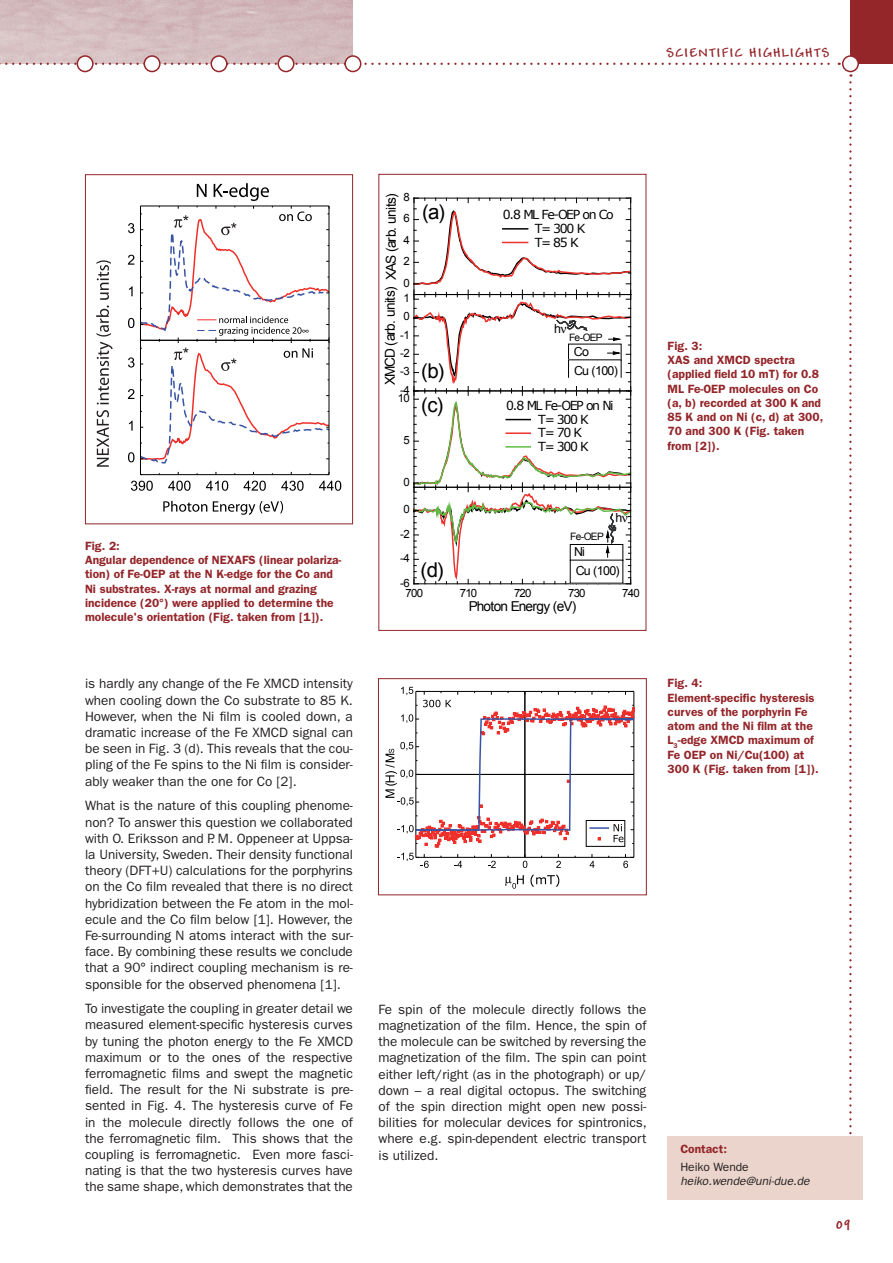
<style>
.page{position:relative;width:893px;height:1263px;background:#fff}
.page>*{position:absolute;margin:0;border:0;box-sizing:border-box;transform-origin:0 0}
.t1{font:20.4px "Arial";color:#000}
.t2{font:700 15px "Mead";color:#94262a}
.t3{font:13.65px "Arial";letter-spacing:-.06em;color:#000}
.t4{font:13.5px/16.2px "Franklin Gothic";color:#231f20;text-align:justify}
.t5{font:700 13.5px "Mead";letter-spacing:.095em;color:#94262a}
.t6{font:12.45px/13.6px "Verdana";letter-spacing:-.105em;color:#000}
.t7{font:12.45px "Arial";letter-spacing:-.065em;color:#000}
.t8{font:600 12px/14.2px "Franklin Gothic";color:#94262a}
.t9{font:italic 12px "Franklin Gothic";color:#231f20}
.t10{font:12px "Franklin Gothic";color:#231f20}
.t11{font:11.4px "Arial";letter-spacing:-.065em;color:#000}
.t12{font:10.2px "Arial";letter-spacing:-.07em;color:#000}
</style>
<div class="page">
<img style="left:0;top:0;width:353px;height:63px">
<svg style="left:849px;top:74px;width:3px;height:1061px"></svg>
<svg style="left:0;top:63px;width:840px;height:2px"></svg>
<div style="left:850px;top:0;width:43px;height:64px;background:#94262a"></div>
<div style="left:843px;top:56px;width:15px;height:16px;background:#fff;border-radius:50%"></div>
<div style="left:842px;top:55px;width:17px;height:17px;border:2px solid #94262a;border-radius:50%"></div>
<div style="left:77px;top:56px;width:16px;height:16px;background:#fff;border-radius:50%"></div>
<div style="left:77px;top:55px;width:17px;height:17px;border:2px solid #94262a;border-radius:50%"></div>
<div style="left:144px;top:56px;width:16px;height:16px;background:#fff;border-radius:50%"></div>
<div style="left:144px;top:55px;width:17px;height:17px;border:2px solid #94262a;border-radius:50%"></div>
<div style="left:211px;top:56px;width:16px;height:16px;background:#fff;border-radius:50%"></div>
<div style="left:211px;top:55px;width:17px;height:17px;border:2px solid #94262a;border-radius:50%"></div>
<div style="left:278px;top:56px;width:16px;height:16px;background:#fff;border-radius:50%"></div>
<div style="left:277px;top:55px;width:17px;height:17px;border:2px solid #94262a;border-radius:50%"></div>
<div style="left:345px;top:56px;width:16px;height:16px;background:#fff;border-radius:50%"></div>
<div style="left:344px;top:55px;width:17px;height:17px;border:2px solid #94262a;border-radius:50%"></div>
<div style="left:668px;top:1136px;width:195px;height:63px;background:#ead4cb"></div>
<svg style="left:131px;top:481px;width:22px;height:10px"></svg>
<svg style="left:168px;top:481px;width:23px;height:10px"></svg>
<svg style="left:206px;top:481px;width:22px;height:10px"></svg>
<svg style="left:244px;top:481px;width:22px;height:10px"></svg>
<svg style="left:281px;top:481px;width:23px;height:10px"></svg>
<svg style="left:319px;top:481px;width:22px;height:10px"></svg>
<hr style="left:140px;top:474px;width:189px;height:1px;background:#000">
<hr style="left:140px;top:340px;width:1px;height:135px;background:#000">
<hr style="left:329px;top:340px;width:1px;height:135px;background:#000">
<svg style="left:163px;top:501px;width:44px;height:11px"></svg>
<svg style="left:213px;top:501px;width:70px;height:14px"></svg>
<svg style="left:97px;top:410px;width:12px;height:57px"></svg>
<svg style="left:96px;top:260px;width:17px;height:144px"></svg>
<svg style="left:128px;top:183px;width:202px;height:282px"></svg>
<div style="left:85px;top:174px;width:268px;height:350px;border:1px solid #94262a"></div>
<svg style="left:454px;top:854px;width:8px;height:14px"></svg>
<svg style="left:488px;top:854px;width:8px;height:14px"></svg>
<svg style="left:523px;top:854px;width:4px;height:14px"></svg>
<svg style="left:556px;top:854px;width:5px;height:14px"></svg>
<svg style="left:590px;top:854px;width:4px;height:14px"></svg>
<hr style="left:416px;top:857px;width:218px;height:1px;background:#000">
<svg style="left:397px;top:853px;width:32px;height:15px"></svg>
<hr style="left:415px;top:691px;width:1px;height:166px;background:#000">
<svg style="left:623px;top:854px;width:11px;height:14px"></svg>
<hr style="left:633px;top:691px;width:1px;height:166px;background:#000">
<hr style="left:524px;top:691px;width:1px;height:166px;background:#000">
<svg style="left:505px;top:875px;width:19px;height:14px"></svg>
<svg style="left:530px;top:875px;width:29px;height:12px"></svg>
<svg style="left:385px;top:687px;width:250px;height:160px"></svg>
<div style="left:378px;top:678px;width:269px;height:217px;border:1px solid #94262a"></div>
<div style="left:378px;top:174px;width:268px;height:457px;border:1px solid #94262a"></div>
<svg style="left:414px;top:198px;width:217px;height:386px"></svg>
<p class="t5" style="left:667px;top:45px;width:164px">SCIENTIFIC HIGHLIGHTS</p>
<p class="t8" style="left:85px;top:538px;width:258px">Fig. 2:<br>Angular dependence of NEXAFS (linear polariza&shy;tion) of Fe-OEP at the N K-edge for the Co and Ni substrates. X-rays at normal and grazing incidence (20°) were applied to determine the molecule's orientation (Fig. taken from [1]).</p>
<p class="t11" style="left:403px;top:189px;width:8px">8</p>
<p class="t3" style="left:381px;top:385px;width:193px;rotate:-90deg">XMCD (arb. units) XAS (arb. units)</p>
<p class="t11" style="left:403px;top:211px;width:8px">6</p>
<p class="t11" style="left:403px;top:232px;width:8px">4</p>
<p class="t11" style="left:403px;top:254px;width:8px">2</p>
<p class="t11" style="left:403px;top:275px;width:8px">0</p>
<p class="t11" style="left:403px;top:290px;width:8px">1</p>
<p class="t11" style="left:403px;top:309px;width:8px">0</p>
<p class="t11" style="left:400px;top:327px;width:11px">-1</p>
<p class="t11" style="left:400px;top:346px;width:11px">-2</p>
<p class="t11" style="left:400px;top:364px;width:11px">-3</p>
<p class="t11" style="left:400px;top:382px;width:11px">-4</p>
<p class="t11" style="left:398px;top:390px;width:13px">10</p>
<p class="t11" style="left:403px;top:432px;width:8px">5</p>
<p class="t11" style="left:403px;top:474px;width:8px">0</p>
<p class="t11" style="left:403px;top:502px;width:8px">0</p>
<p class="t11" style="left:400px;top:526px;width:11px">-2</p>
<h1 class="t1" style="left:422px;top:199px;width:24px">(a)</h1>
<h1 class="t1" style="left:421px;top:357px;width:24px">(b)</h1>
<p class="t6" style="left:503px;top:208px;width:112px;text-align:center">0.8 ML Fe-OEP on Co<br>T= 300 K<br>T= 85 K</p>
<p class="t7" style="left:554px;top:320px;width:8px">h</p>
<p class="t12" style="left:569px;top:331px;width:35px">Fe-OEP</p>
<p class="t7" style="left:574px;top:343px;width:17px">Co</p>
<p class="t7" style="left:574px;top:362px;width:45px">Cu (100)</p>
<h1 class="t1" style="left:421px;top:391px;width:24px">(c)</h1>
<p class="t6" style="left:538px;top:398px;width:77px;text-indent:-32px">0.8 ML Fe-OEP on Ni<br>T= 300 K<br>T= 70 K<br>T= 300 K</p>
<p class="t12" style="left:570px;top:530px;width:35px">Fe-OEP</p>
<p class="t7" style="left:615px;top:510px;width:8px">h</p>
<p class="t7" style="left:574px;top:544px;width:12px">Ni</p>
<p class="t11" style="left:400px;top:551px;width:11px">-4</p>
<h1 class="t1" style="left:421px;top:556px;width:24px">(d)</h1>
<p class="t7" style="left:576px;top:562px;width:45px">Cu (100)</p>
<p class="t11" style="left:400px;top:575px;width:11px">-6</p>
<p class="t11" style="left:406px;top:585px;width:19px">700</p>
<p class="t11" style="left:460px;top:585px;width:19px">710</p>
<p class="t11" style="left:514px;top:585px;width:19px">720</p>
<p class="t11" style="left:568px;top:585px;width:19px">730</p>
<p class="t11" style="left:622px;top:585px;width:19px">740</p>
<p class="t3" style="left:469px;top:597px;width:109px">Photon Energy (eV)</p>
<p class="t8" style="left:668px;top:339px;width:157px">Fig. 3:<br>XAS and XMCD spectra (applied field 10 mT) for 0.8<br>ML Fe-OEP molecules on Co (a, b) recorded at 300 K and<br>85 K and on Ni (c, d) at 300,<br>70 and 300 K (Fig. taken from [2]).</p>
<p class="t4" style="left:85px;top:676px;width:269px">is hardly any change of the Fe XMCD intensity when cooling down the Co substrate to 85 K.<br>However, when the Ni film is cooled down, a dramatic increase of the Fe XMCD signal can be seen in Fig. 3 (d). This reveals that the cou&shy;pling of the Fe spins to the Ni film is consider&shy;ably weaker than the one for Co [2].</p>
<p class="t4" style="left:85px;top:798px;width:269px">What is the nature of this coupling phenome&shy;non? To answer this question we collaborated with O. Eriksson and P. M. Oppeneer at Uppsa&shy;la University, Sweden. Their density functional theory (DFT+U) calculations for the porphyrins on the Co film revealed that there is no direct hybridization between the Fe atom in the mol&shy;ecule and the Co film below [1]. However, the Fe-surrounding N atoms interact with the sur&shy;face. By combining these results we conclude that a 90° indirect coupling mechanism is re&shy;sponsible for the observed phenomena [1].</p>
<p class="t4" style="left:85px;top:1001px;width:269px">To investigate the coupling in greater detail we measured element-specific hysteresis curves by tuning the photon energy to the Fe XMCD maximum or to the ones of the respective ferromagnetic films and swept the magnetic field. The result for the Ni substrate is pre&shy;sented in Fig. 4. The hysteresis curve of Fe in the molecule directly follows the one of the ferromagnetic film. This shows that the coupling is ferromagnetic. Even more fasci&shy;nating is that the two hysteresis curves have the same shape, which demonstrates that the</p>
<p class="t4" style="left:378px;top:1001px;width:270px">Fe spin of the molecule directly follows the magnetization of the film. Hence, the spin of the molecule can be switched by reversing the magnetization of the film. The spin can point either left/right (as in the photograph) or up/ down – a real digital octopus. The switching of the spin direction might open new possi&shy;bilities for molecular devices for spintronics, where e.g. spin-dependent electric transport is utilized.</p>
<p class="t8" style="left:668px;top:676px;width:153px">Fig. 4:<br>Element-specific hysteresis curves of the porphyrin Fe atom and the Ni film at the<br>L<sub>3</sub>-edge XMCD maximum of<br>Fe OEP on Ni/Cu(100) at<br>300 K (Fig. taken from [1]).</p>
<p class="t8" style="left:680px;top:1142px;width:48px">Contact:</p>
<p class="t10" style="left:680px;top:1160px;width:70px">Heiko Wende</p>
<p class="t9" style="left:680px;top:1174px;width:131px">heiko.wende@uni-due.de</p>
<p class="t2" style="left:836px;top:1216px;width:16px">09</p>
</div>
